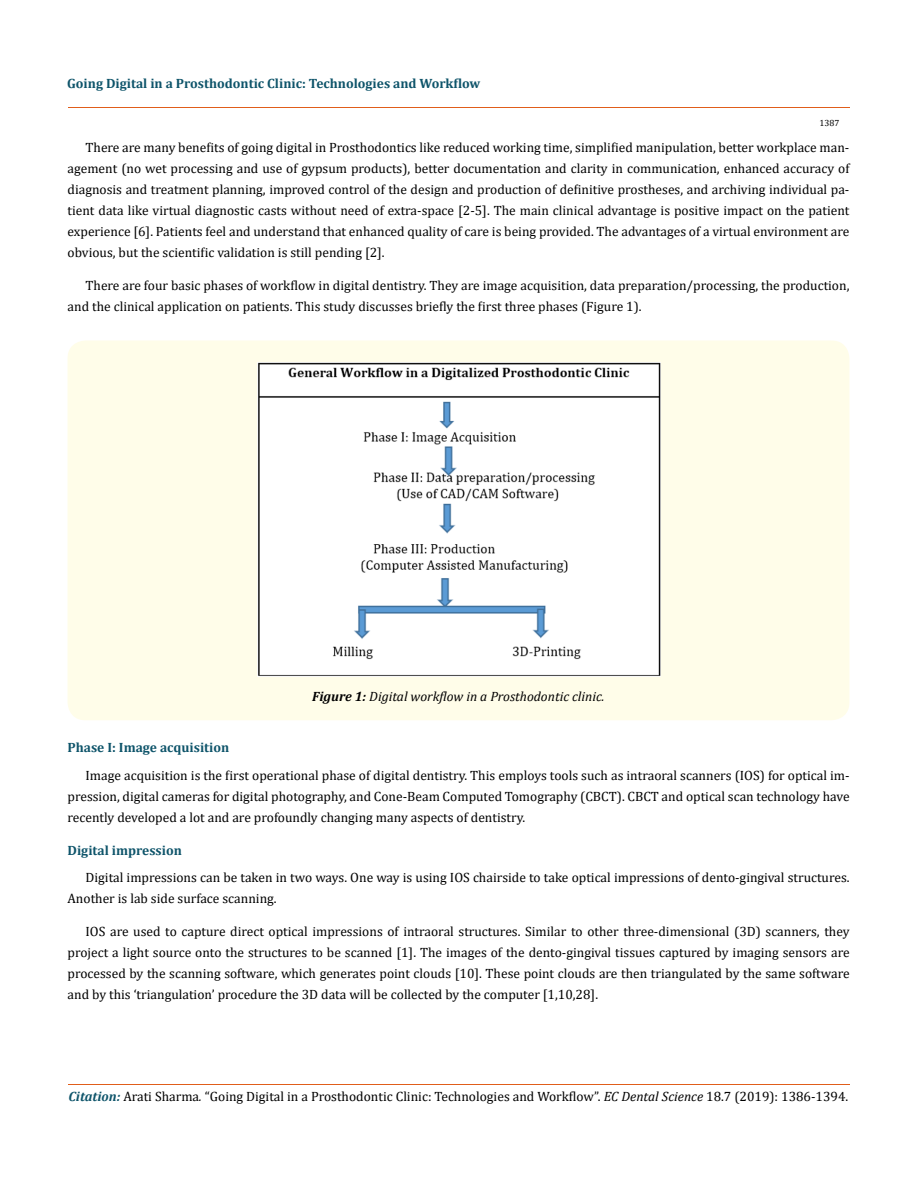
<style>
.page{position:relative;width:917px;height:1188px;background:#fff}
.page>*{position:absolute;margin:0;border:0;box-sizing:border-box;transform-origin:0 0}
.t1{font:13.5px/21px "Cambria";color:#000;text-align:justify}
.t2{font:700 13.5px "Cambria";color:#0e546a}
.t3{font:italic 13.5px "Cambria";color:#000}
.t4{font:9px "Cambria";color:#000}
.s1{font-weight:700}
.s2{font-weight:700;font-style:italic;color:#0e546a}
.s3{font-style:italic}
</style>
<div class="page">
<hr style="left:68px;top:108px;width:781px;height:1px;background:#e05d1a">
<hr style="left:68px;top:1084px;width:781px;height:1px;background:#e05d1a">
<div style="left:68px;top:340px;width:781px;height:380px;background:#fffde9;border-radius:18px"></div>
<img style="left:258px;top:362px;width:402px;height:314px">
<p class="t2" style="left:67px;top:74px;width:414px">Going Digital in a Prosthodontic Clinic: Technologies and Workflow</p>
<p class="t4" style="left:819px;top:118px;width:21px">1387</p>
<p class="t1" style="left:68px;top:137px;width:783px;text-indent:18px">There are many benefits of going digital in Prosthodontics like reduced working time, simplified manipulation, better workplace man&shy;agement (no wet processing and use of gypsum products), better documentation and clarity in communication, enhanced accuracy of diagnosis and treatment planning, improved control of the design and production of definitive prostheses, and archiving individual pa&shy;tient data like virtual diagnostic casts without need of extra-space [2-5]. The main clinical advantage is positive impact on the patient experience [6]. Patients feel and understand that enhanced quality of care is being provided. The advantages of a virtual environment are obvious, but the scientific validation is still pending [2].</p>
<p class="t1" style="left:68px;top:275px;width:783px;text-indent:18px">There are four basic phases of workflow in digital dentistry. They are image acquisition, data preparation/processing, the production, and the clinical application on patients. This study discusses briefly the first three phases (Figure 1).</p>
<p class="t3" style="left:312px;top:686px;width:294px"><span class="s1">Figure 1:</span> Digital workflow in a Prosthodontic clinic.</p>
<p class="t2" style="left:68px;top:738px;width:163px">Phase I: Image acquisition</p>
<p class="t1" style="left:68px;top:765px;width:783px;text-indent:18px">Image acquisition is the first operational phase of digital dentistry. This employs tools such as intraoral scanners (IOS) for optical im&shy;pression, digital cameras for digital photography, and Cone-Beam Computed Tomography (CBCT). CBCT and optical scan technology have recently developed a lot and are profoundly changing many aspects of dentistry.</p>
<p class="t2" style="left:68px;top:841px;width:116px">Digital impression</p>
<p class="t1" style="left:68px;top:867px;width:783px;text-indent:18px">Digital impressions can be taken in two ways. One way is using IOS chairside to take optical impressions of dento-gingival structures.<br>Another is lab side surface scanning.</p>
<p class="t1" style="left:68px;top:921px;width:783px;text-indent:18px">IOS are used to capture direct optical impressions of intraoral structures. Similar to other three-dimensional (3D) scanners, they project a light source onto the structures to be scanned [1]. The images of the dento-gingival tissues captured by imaging sensors are processed by the scanning software, which generates point clouds [10]. These point clouds are then triangulated by the same software and by this ‘triangulation’ procedure the 3D data will be collected by the computer [1,10,28].</p>
<p class="t1" style="left:68px;top:1086px;width:781px"><span class="s2">Citation:</span> Arati Sharma<span class="s3">.</span> “Going Digital in a Prosthodontic Clinic: Technologies and Workflow”. <span class="s3">EC Dental Science</span> 18.7 (2019): 1386-1394.</p>
</div>
